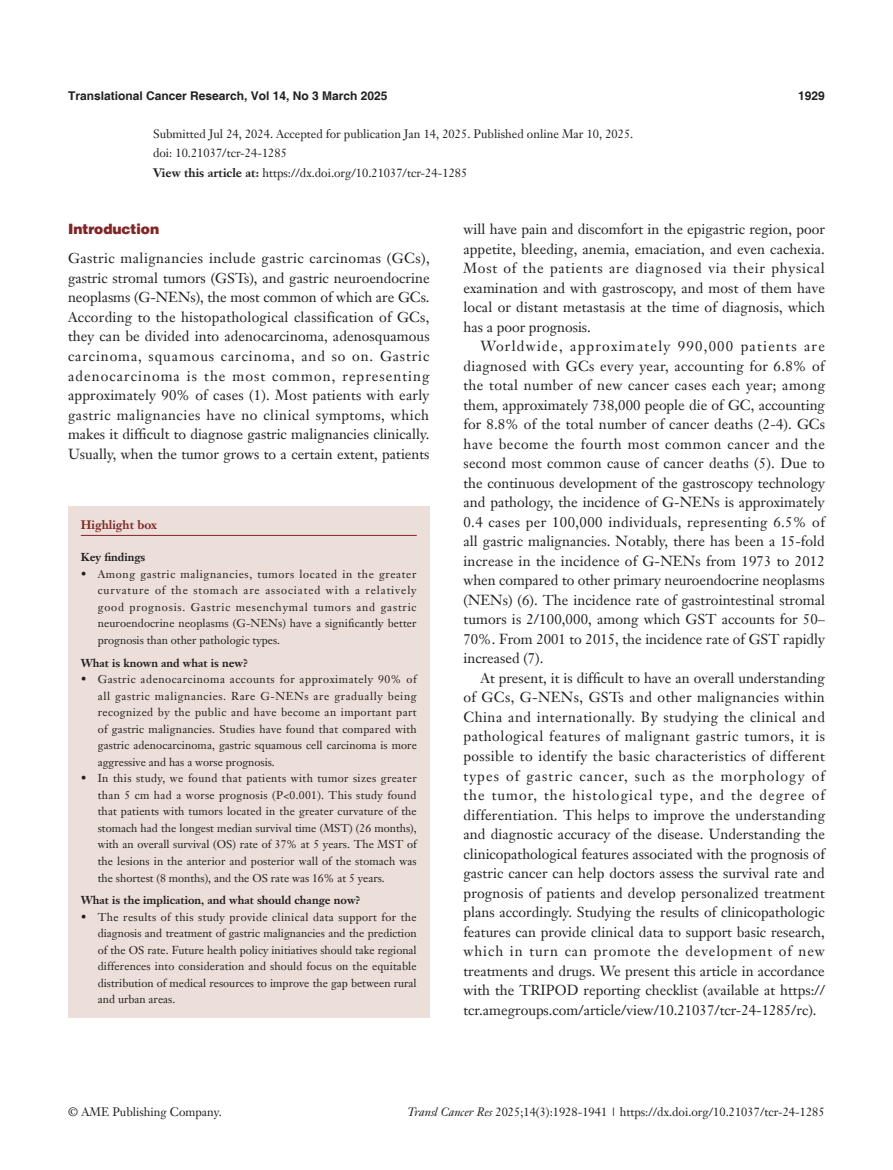
<style>
.page{position:relative;width:893px;height:1170px;background:#fff}
.page>*{position:absolute;margin:0;border:0;box-sizing:border-box;transform-origin:0 0}
.t1{font:14.25px/19.5px "Janson Text LT";color:#231f20;text-align:justify}
._1ji-zhengti{font:900 14.25px "Helvetica";color:#812627}
.A-time{font:12px "Janson Text LT";color:#231f20}
.A-View_this_article{font:12px "Janson Text LT";color:#231f20}
.t2{font:700 12px "Helvetica";color:#231f20}
.A-doi{font:12px "Janson Text LT";color:#231f20}
.Cite{font:700 12px "Janson Text LT";color:#812627}
.Cite-2{font:11.25px/16.5px "Janson Text LT";color:#231f20;text-align:justify}
.Cite-3{font:700 11.25px "Janson Text LT";color:#231f20}
.s1{font-weight:700}
.s2{font-style:italic}
</style>
<div class="page">
<div style="left:68px;top:506px;width:361px;height:511px;background:#ecdfd9"></div>
<hr style="left:81px;top:535px;width:336px;height:1px;background:#812627">
<p class="t2" style="left:68px;top:88px;width:321px">Translational Cancer Research, Vol 14, No 3 March 2025</p>
<p class="t2" style="left:798px;top:88px;width:28px">1929</p>
<p class="A-time" style="left:153px;top:126px;width:482px">Submitted Jul 24, 2024. Accepted for publication Jan 14, 2025. Published online Mar 10, 2025.</p>
<p class="A-doi" style="left:153px;top:146px;width:135px">doi: 10.21037/tcr-24-1285</p>
<p class="A-View_this_article" style="left:153px;top:165px;width:316px"><span class="s1">View this article at:</span> https://dx.doi.org/10.21037/tcr-24-1285</p>
<p class="_1ji-zhengti" style="left:68px;top:220px;width:93px">Introduction</p>
<p class="t1" style="left:68px;top:248px;width:363px">Gastric malignancies include gastric carcinomas (GCs), gastric stromal tumors (GSTs), and gastric neuroendocrine neoplasms (G-NENs), the most common of which are GCs.<br>According to the histopathological classification of GCs, they can be divided into adenocarcinoma, adenosquamous carcinoma, squamous carcinoma, and so on. Gastric adenocarcinoma is the most common, representing approximately 90% of cases (1). Most patients with early gastric malignancies have no clinical symptoms, which makes it difficult to diagnose gastric malignancies clinically.<br>Usually, when the tumor grows to a certain extent, patients</p>
<p class="Cite" style="left:81px;top:517px;width:78px">Highlight box</p>
<p class="Cite-3" style="left:81px;top:550px;width:66px">Key findings</p>
<p class="Cite-2" style="left:98px;top:565px;width:320px;text-indent:-17px">• Among gastric malignancies, tumors located in the greater curvature of the stomach are associated with a relatively good prognosis. Gastric mesenchymal tumors and gastric neuroendocrine neoplasms (G-NENs) have a significantly better prognosis than other pathologic types.</p>
<p class="Cite-3" style="left:81px;top:655px;width:169px">What is known and what is new?</p>
<p class="Cite-2" style="left:98px;top:671px;width:321px;text-indent:-17px">• Gastric adenocarcinoma accounts for approximately 90% of all gastric malignancies. Rare G-NENs are gradually being recognized by the public and have become an important part of gastric malignancies. Studies have found that compared with gastric adenocarcinoma, gastric squamous cell carcinoma is more aggressive and has a worse prognosis.</p>
<p class="Cite-2" style="left:98px;top:770px;width:320px;text-indent:-17px">• In this study, we found that patients with tumor sizes greater than 5 cm had a worse prognosis (P&lt;0.001). This study found that patients with tumors located in the greater curvature of the stomach had the longest median survival time (MST) (26 months), with an overall survival (OS) rate of 37% at 5 years. The MST of the lesions in the anterior and posterior wall of the stomach was the shortest (8 months), and the OS rate was 16% at 5 years.</p>
<p class="Cite-3" style="left:81px;top:893px;width:281px">What is the implication, and what should change now?</p>
<p class="Cite-2" style="left:98px;top:908px;width:320px;text-indent:-17px">• The results of this study provide clinical data support for the diagnosis and treatment of gastric malignancies and the prediction of the OS rate. Future health policy initiatives should take regional differences into consideration and should focus on the equitable distribution of medical resources to improve the gap between rural and urban areas.</p>
<p class="t1" style="left:463px;top:219px;width:363px">will have pain and discomfort in the epigastric region, poor appetite, bleeding, anemia, emaciation, and even cachexia.<br>Most of the patients are diagnosed via their physical examination and with gastroscopy, and most of them have local or distant metastasis at the time of diagnosis, which has a poor prognosis.</p>
<p class="t1" style="left:463px;top:336px;width:363px;text-indent:17px">Worldwide, approximately 990,000 patients are diagnosed with GCs every year, accounting for 6.8% of the total number of new cancer cases each year; among them, approximately 738,000 people die of GC, accounting for 8.8% of the total number of cancer deaths (2-4). GCs have become the fourth most common cancer and the second most common cause of cancer deaths (5). Due to the continuous development of the gastroscopy technology and pathology, the incidence of G-NENs is approximately 0.4 cases per 100,000 individuals, representing 6.5% of all gastric malignancies. Notably, there has been a 15-fold increase in the incidence of G-NENs from 1973 to 2012 when compared to other primary neuroendocrine neoplasms (NENs) (6). The incidence rate of gastrointestinal stromal tumors is 2/100,000, among which GST accounts for 50– 70%. From 2001 to 2015, the incidence rate of GST rapidly increased (7).</p>
<p class="t1" style="left:463px;top:668px;width:363px;text-indent:17px">At present, it is difficult to have an overall understanding of GCs, G-NENs, GSTs and other malignancies within China and internationally. By studying the clinical and pathological features of malignant gastric tumors, it is possible to identify the basic characteristics of different types of gastric cancer, such as the morphology of the tumor, the histological type, and the degree of differentiation. This helps to improve the understanding and diagnostic accuracy of the disease. Understanding the clinicopathological features associated with the prognosis of gastric cancer can help doctors assess the survival rate and prognosis of patients and develop personalized treatment plans accordingly. Studying the results of clinicopathologic features can provide clinical data to support basic research, which in turn can promote the development of new treatments and drugs. We present this article in accordance with the TRIPOD reporting checklist (available at https:// tcr.amegroups.com/article/view/10.21037/tcr-24-1285/rc).</p>
<p class="A-time" style="left:68px;top:1104px;width:155px">© AME Publishing Company.</p>
<p class="A-time" style="left:407px;top:1104px;width:419px"><span class="s2">Transl Cancer Res</span> 2025;14(3):1928-1941 | https://dx.doi.org/10.21037/tcr-24-1285</p>
</div>
